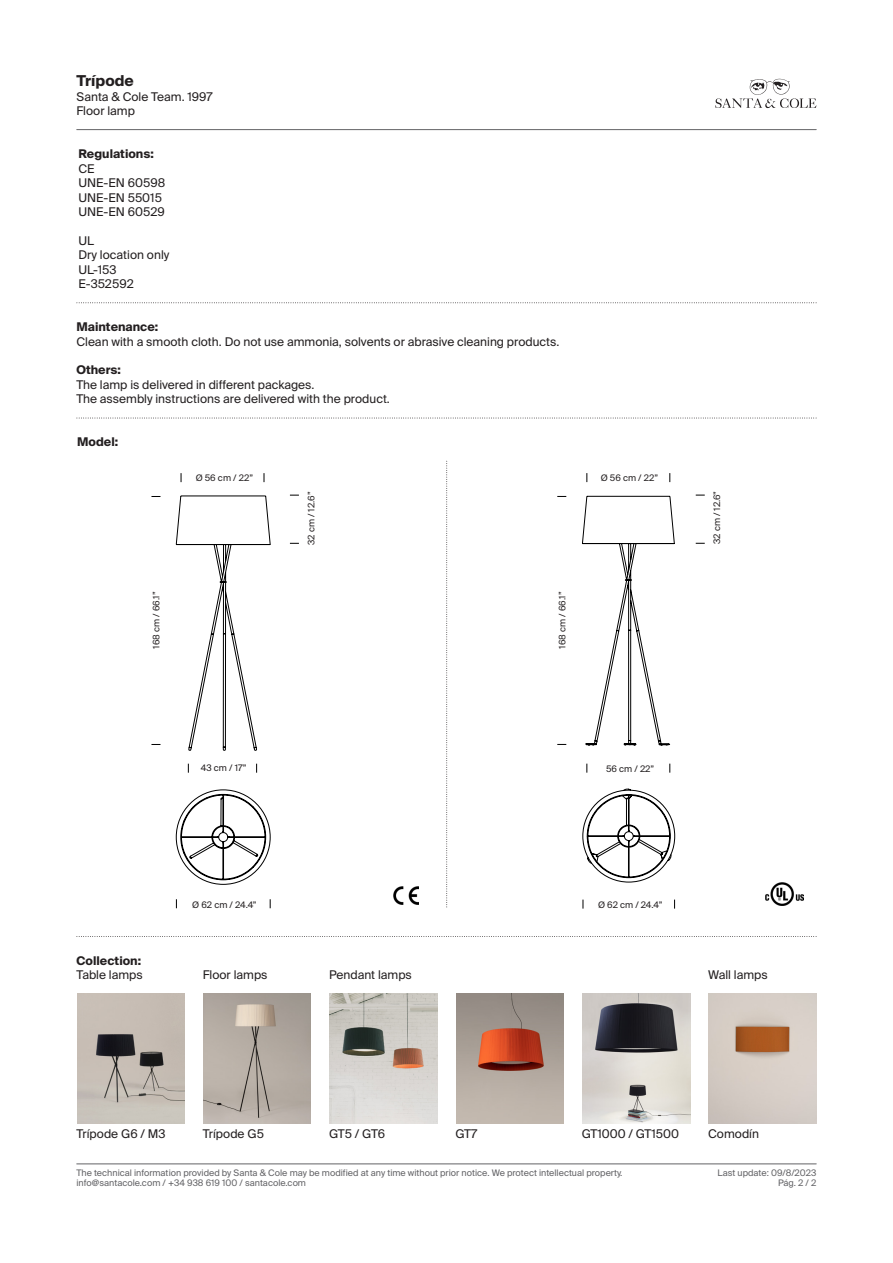
<style>
.page{position:relative;width:893px;height:1263px;background:#fff}
.page>*{position:absolute;margin:0;border:0;box-sizing:border-box;transform-origin:0 0}
.t1{font:700 15px "Suisse Intl";color:#231f20}
.t2{font:12px/14.4px "Suisse Intl";color:#231f20}
.t3{font:700 12px "Suisse Intl";color:#231f20}
.t4{font:9px "Suisse Intl";color:#636366}
.COTA{font:9px "Suisse Intl";color:#231f20}
.s1{font-weight:700}
</style>
<div class="page">
<svg style="left:715px;top:79px;width:101px;height:29px"></svg>
<hr style="left:77px;top:129px;width:739px;height:1px;background:#636366">
<hr style="left:77px;top:1163px;width:739px;height:1px;background:#636366">
<svg style="left:77px;top:418px;width:740px;height:1px"></svg>
<svg style="left:77px;top:302px;width:740px;height:1px"></svg>
<svg style="left:77px;top:936px;width:740px;height:1px"></svg>
<img style="left:203px;top:994px;width:108px;height:129px">
<img style="left:709px;top:994px;width:107px;height:129px">
<img style="left:456px;top:994px;width:108px;height:129px">
<img style="left:330px;top:994px;width:107px;height:129px">
<img style="left:77px;top:994px;width:108px;height:129px">
<img style="left:582px;top:994px;width:108px;height:129px">
<svg style="left:176px;top:495px;width:95px;height:256px"></svg>
<svg style="left:176px;top:789px;width:95px;height:96px"></svg>
<svg style="left:582px;top:496px;width:93px;height:249px"></svg>
<svg style="left:582px;top:789px;width:93px;height:93px"></svg>
<svg style="left:446px;top:461px;width:1px;height:447px"></svg>
<img style="left:765px;top:882px;width:39px;height:24px">
<img style="left:394px;top:886px;width:24px;height:18px">
<p class="t1" style="left:77px;top:72px;width:59px">Trípode</p>
<p class="t2" style="left:77px;top:89px;width:138px">Santa &amp; Cole Team. 1997<br>Floor lamp</p>
<p class="t2" style="left:78px;top:147px;width:88px"><span class="s1">Regulations:<br></span>CE<br>UNE-EN 60598</p>
<p class="t2" style="left:78px;top:190px;width:85px">UNE-EN 55015</p>
<p class="t2" style="left:78px;top:205px;width:88px">UNE-EN 60529</p>
<p class="t2" style="left:78px;top:233px;width:17px">UL</p>
<p class="t2" style="left:78px;top:248px;width:92px">Dry location only</p>
<p class="t2" style="left:78px;top:262px;width:40px">UL-153</p>
<p class="t2" style="left:78px;top:277px;width:57px">E-352592</p>
<p class="t2" style="left:77px;top:320px;width:484px"><span class="s1">Maintenance:<br></span>Clean with a smooth cloth. Do not use ammonia, solvents or abrasive cleaning products.</p>
<p class="t2" style="left:77px;top:363px;width:239px"><span class="s1">Others:<br></span>The lamp is delivered in different packages.</p>
<p class="t2" style="left:77px;top:392px;width:315px">The assembly instructions are delivered with the product.</p>
<p class="t3" style="left:77px;top:435px;width:42px">Model:</p>
<p class="COTA" style="left:196px;top:473px;width:59px">Ø 56 cm / 22”</p>
<p class="COTA" style="left:601px;top:473px;width:59px">Ø 56 cm / 22”</p>
<p class="COTA" style="left:306px;top:545px;width:55px;rotate:-90deg">32 cm / 12.6”</p>
<p class="COTA" style="left:712px;top:544px;width:55px;rotate:-90deg">32 cm / 12.6”</p>
<p class="COTA" style="left:151px;top:648px;width:58px;rotate:-90deg">168 cm / 66.1”</p>
<p class="COTA" style="left:557px;top:648px;width:58px;rotate:-90deg">168 cm / 66.1”</p>
<p class="COTA" style="left:201px;top:763px;width:47px">43 cm / 17”</p>
<p class="COTA" style="left:606px;top:763px;width:50px">56 cm / 22”</p>
<p class="COTA" style="left:192px;top:899px;width:66px">Ø 62 cm / 24.4”</p>
<p class="COTA" style="left:598px;top:899px;width:66px">Ø 62 cm / 24.4”</p>
<p class="t3" style="left:77px;top:954px;width:66px">Collection:</p>
<p class="t2" style="left:77px;top:968px;width:68px">Table lamps</p>
<p class="t2" style="left:203px;top:968px;width:66px">Floor lamps</p>
<p class="t2" style="left:329px;top:968px;width:84px">Pendant lamps</p>
<p class="t2" style="left:708px;top:968px;width:61px">Wall lamps</p>
<p class="t2" style="left:77px;top:1126px;width:91px">Trípode G6 / M3</p>
<p class="t2" style="left:203px;top:1126px;width:63px">Trípode G5</p>
<p class="t2" style="left:329px;top:1126px;width:58px">GT5 / GT6</p>
<p class="t2" style="left:455px;top:1126px;width:23px">GT7</p>
<p class="t2" style="left:582px;top:1126px;width:99px">GT1000 / GT1500</p>
<p class="t2" style="left:708px;top:1126px;width:52px">Comodín</p>
<p class="t4" style="left:77px;top:1167px;width:547px">The technical information provided by Santa &amp; Cole may be modified at any time without prior notice. We protect intellectual property.</p>
<p class="t4" style="left:718px;top:1167px;width:100px">Last update: 09/8/2023</p>
<p class="t4" style="left:77px;top:1178px;width:231px">info@santacole.com / +34 938 619 100 / santacole.com</p>
<p class="t4" style="left:778px;top:1178px;width:40px">Pág. 2 / 2</p>
</div>
